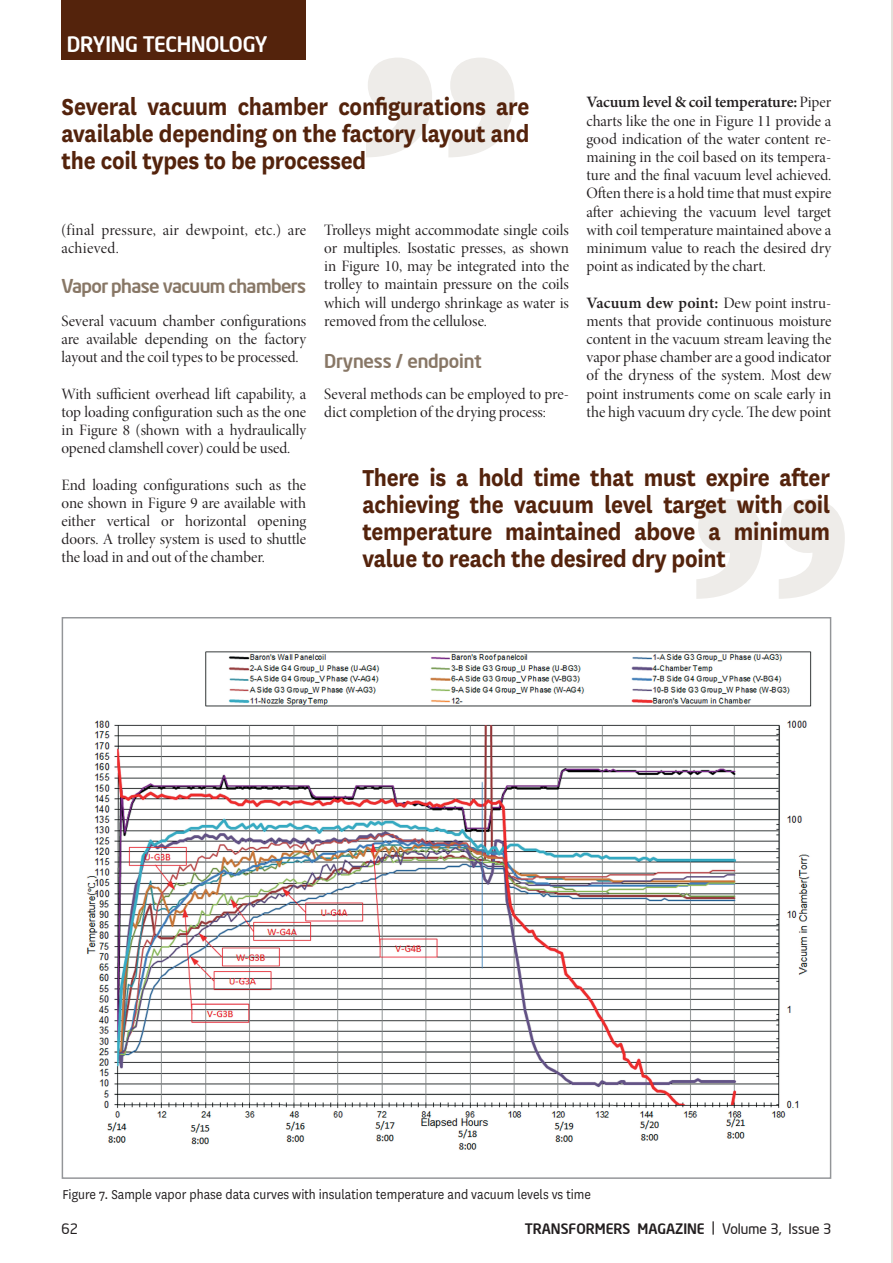
<style>
.page{position:relative;width:893px;height:1263px;background:#fff}
.page>*{position:absolute;margin:0;border:0;box-sizing:border-box;transform-origin:0 0}
.t1{font:700 27px/27px "National";letter-spacing:-.01em;color:#54230c;text-align:justify;scale:.91 1}
.t2{font:500 21px "Neo Sans Intel";letter-spacing:-.01em;color:#fff}
.t3{font:500 18.75px "Neo Sans Intel";letter-spacing:-.03em;color:#876}
.t4{font:500 18.75px "Neo Sans Intel";letter-spacing:-.01em;color:#876}
.t5{font:15.9px/18.1px "Minion Pro Disp";color:#231f20;text-align:justify}
.t6{font:600 15.9px "Minion Pro";letter-spacing:-.01em;color:#231f20}
.t7{font:600 15.9px "Minion Pro";letter-spacing:.01em;color:#231f20}
.t8{font:15px "National";color:#231f20;scale:.92 1}
.t9{font:500 14.25px "Neo Sans Intel";color:#231f20}
.t10{font:14.25px "Neo Sans Intel";color:#231f20}
.s1{font-family:"Minion Pro Disp";font-weight:400}
.s2{font-weight:400}
</style>
<div class="page">
<hr style="left:891px;top:0;width:2px;height:1263px;background:#d9d5cc">
<svg style="left:366px;top:58px;width:148px;height:99px"></svg>
<svg style="left:696px;top:499px;width:149px;height:100px"></svg>
<img style="left:86px;top:651px;width:726px;height:499px">
<div style="left:62px;top:0;width:244px;height:60px;background:#54230c"></div>
<h2 class="t2" style="left:67px;top:31px;width:202px">DRYING TECHNOLOGY</h2>
<p class="t6" style="left:587px;top:91px;width:246px">Vacuum level &amp; coil temperature: <span class="s1">Piper</span></p>
<p class="t5" style="left:587px;top:112px;width:246px">charts like the one in Figure 11 provide a good indication of the water content re&shy;maining in the coil based on its tempera&shy;ture and the final vacuum level achieved.<br>Often there is a hold time that must expire after achieving the vacuum level target with coil temperature maintained above a minimum value to reach the desired dry point as indicated by the chart.</p>
<p class="t7" style="left:587px;top:292px;width:246px">Vacuum dew point: <span class="s1">Dew point instru-</span></p>
<p class="t5" style="left:587px;top:312px;width:246px">ments that provide continuous moisture content in the vacuum stream leaving the vapor phase chamber are a good indicator of the dryness of the system. Most dew point instruments come on scale early in the high vacuum dry cycle. The dew point</p>
<h1 class="t1" style="left:62px;top:92px;width:515px">Several vacuum chamber configurations are available depending on the factory layout and the coil types to be processed</h1>
<p class="t5" style="left:324px;top:221px;width:246px">Trolleys might accommodate single coils or multiples. Isostatic presses, as shown in Figure 10, may be integrated into the trolley to maintain pressure on the coils which will undergo shrinkage as water is removed from the cellulose.</p>
<p class="t4" style="left:324px;top:349px;width:159px">Dryness / endpoint</p>
<p class="t5" style="left:324px;top:385px;width:246px">Several methods can be employed to pre&shy;dict completion of the drying process:</p>
<p class="t5" style="left:61px;top:221px;width:246px">(final pressure, air dewpoint, etc.) are achieved.</p>
<p class="t3" style="left:61px;top:275px;width:246px">Vapor phase vacuum chambers</p>
<p class="t5" style="left:61px;top:312px;width:246px">Several vacuum chamber configurations are available depending on the factory layout and the coil types to be processed.</p>
<p class="t5" style="left:61px;top:385px;width:246px">With sufficient overhead lift capability, a top loading configuration such as the one in Figure 8 (shown with a hydraulically opened clamshell cover) could be used.</p>
<p class="t5" style="left:61px;top:476px;width:246px">End loading configurations such as the one shown in Figure 9 are available with either vertical or horizontal opening doors. A trolley system is used to shuttle the load in and out of the chamber.</p>
<h1 class="t1" style="left:362px;top:462px;width:515px">There is a hold time that must expire after achieving the vacuum level target with coil temperature maintained above a minimum value to reach the desired dry point</h1>
<p class="t8" style="left:62px;top:1184px;width:576px">Figure 7. Sample vapor phase data curves with insulation temperature and vacuum levels vs time</p>
<p class="t10" style="left:61px;top:1220px;width:18px">62</p>
<p class="t9" style="left:525px;top:1220px;width:308px">TRANSFORMERS MAGAZINE <span class="s2">| Volume</span> <span class="s2">3, I</span><span class="s2">ssue</span> <span class="s2">3</span></p>
</div>
